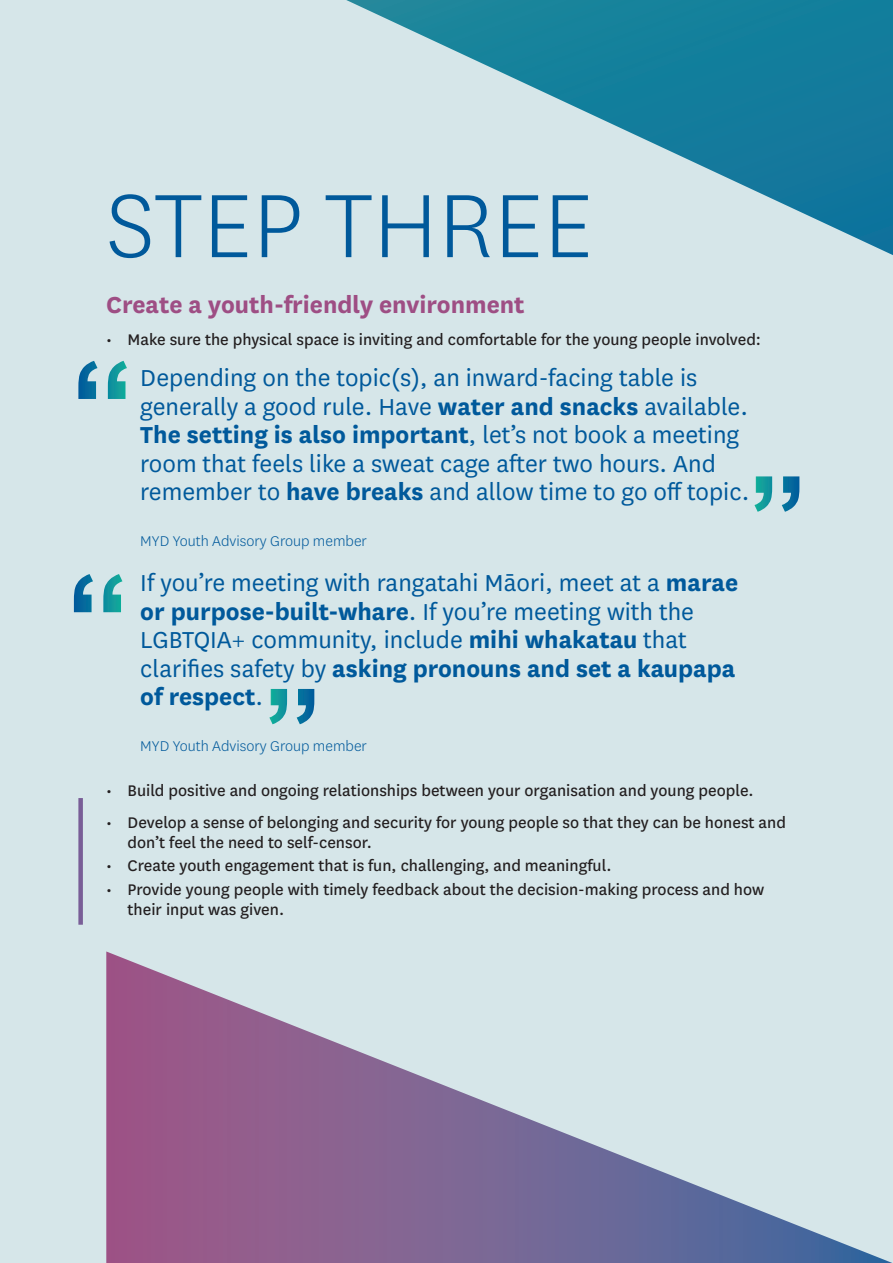
<style>
.page{position:relative;width:893px;height:1263px;background:#d6e6e9}
.page>*{position:absolute;margin:0;border:0;box-sizing:border-box;transform-origin:0 0}
.heading_3{font:300 105px "National";color:#00599b}
.t1{font:27px/28.5px "National";color:#00599b}
.heading_2{font:700 27px "National";color:#9e4e84}
.t2{font:18px/19.5px "National";color:#231f20}
.t3{font:300 16.5px "National";color:#00599b}
.s1{font-weight:700}
</style>
<div class="page">
<svg style="left:106px;top:951px;width:786px;height:312px"></svg>
<svg style="left:346px;top:0;width:547px;height:255px"></svg>
<div style="left:78px;top:798px;width:5px;height:127px;background:#795e97"></div>
<svg style="left:269px;top:689px;width:45px;height:35px"></svg>
<svg style="left:754px;top:476px;width:45px;height:36px"></svg>
<svg style="left:78px;top:361px;width:49px;height:38px"></svg>
<svg style="left:74px;top:574px;width:48px;height:38px"></svg>
<p class="heading_3" style="left:106px;top:160px;width:488px">STEP THREE</p>
<p class="heading_2" style="left:106px;top:285px;width:420px">Create a youth-friendly environment</p>
<p class="t2" style="left:106px;top:329px;width:656px">• Make sure the physical space is inviting and comfortable for the young people involved:</p>
<p class="t1" style="left:140px;top:362px;width:610px">Depending on the topic(s), an inward-facing table is generally a good rule. Have <span class="s1">water and snacks</span> available.<br><span class="s1">The setting is also important</span>, let’s not book a meeting room that feels like a sweat cage after two hours. And remember to <span class="s1">have breaks</span> and allow time to go off topic.</p>
<p class="t3" style="left:140px;top:530px;width:228px">MYD Youth Advisory Group member</p>
<p class="t1" style="left:140px;top:567px;width:599px">If you’re meeting with rangatahi Māori, meet at a <span class="s1">marae or purpose-built-whare</span>. If you’re meeting with the LGBTQIA+ community, include <span class="s1">mihi whakatau</span> that clarifies safety by <span class="s1">asking pronouns and set a kaupapa of respect</span>.</p>
<p class="t3" style="left:140px;top:735px;width:228px">MYD Youth Advisory Group member</p>
<p class="t2" style="left:106px;top:780px;width:649px">• Build positive and ongoing relationships between your organisation and young people.</p>
<p class="t2" style="left:128px;top:812px;width:660px;text-indent:-21px">• Develop a sense of belonging and security for young people so that they can be honest and don’t feel the need to self-censor.</p>
<p class="t2" style="left:106px;top:855px;width:507px">• Create youth engagement that is fun, challenging, and meaningful.</p>
<p class="t2" style="left:128px;top:879px;width:638px;text-indent:-21px">• Provide young people with timely feedback about the decision-making process and how their input was given.</p>
</div>
